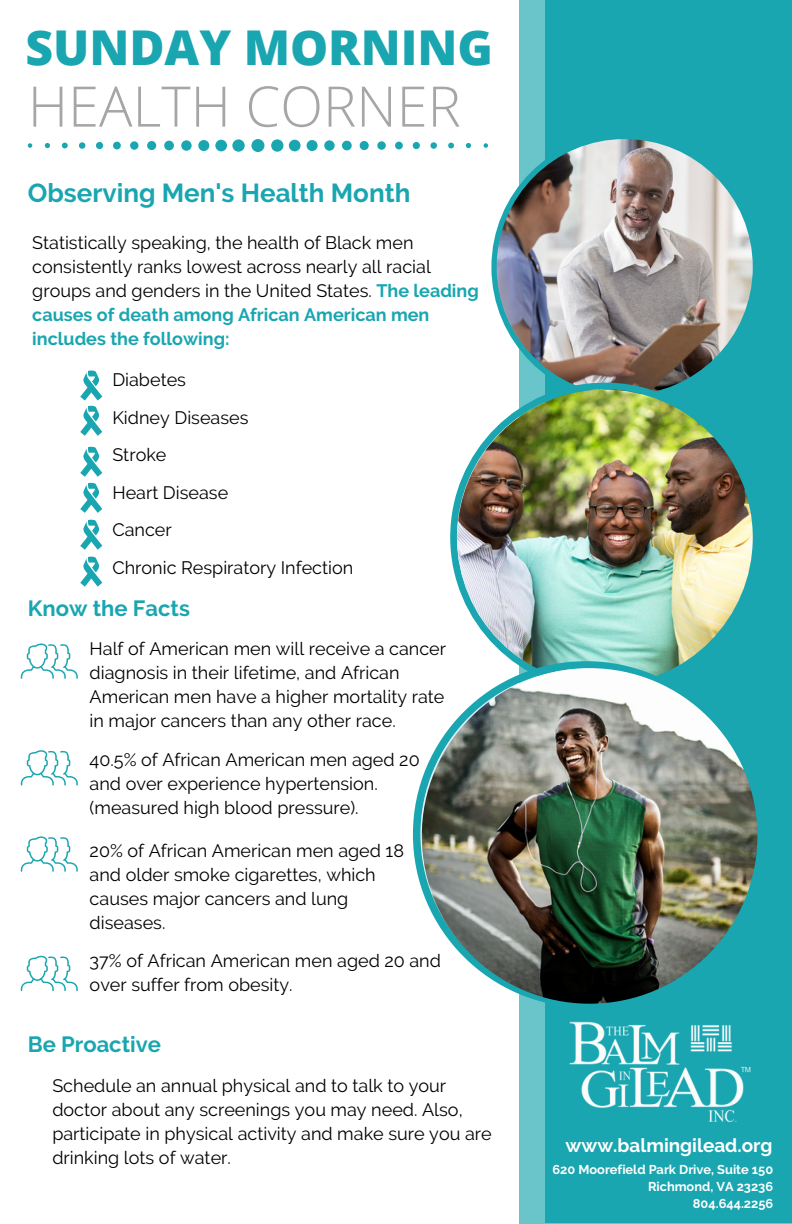
<style>
.page{position:relative;width:792px;height:1224px;background:#fff}
.page>*{position:absolute;margin:0;border:0;box-sizing:border-box;transform-origin:0 0}
.t1{font:300 56px "Open Sans";color:#a6a6a6}
.t2{font:800 48px "Open Sans";color:#19a6b0}
.t3{font:700 26px "Raleway";color:#19a6b0}
.t4{font:700 22px "Raleway";color:#19a6b0}
.t5{font:700 19px "Raleway";color:#fefefe}
.t6{font:18px/24px "Raleway";color:#000}
.t7{font:700 12.8px "Raleway";color:#fefefe}
.s1{font-weight:700;color:#19a6b0}
</style>
<div class="page">
<div style="left:519px;top:0;width:273px;height:1224px;background:#6ac5cb"></div>
<div style="left:546px;top:0;width:246px;height:1223px;background:#19a6b0"></div>
<svg style="left:491px;top:133px;width:262px;height:250px"></svg>
<img style="left:497px;top:139px;width:256px;height:256px;border-radius:50%">
<img style="left:569px;top:1021px;width:182px;height:101px">
<svg style="left:450px;top:383px;width:303px;height:278px;fill:#19a6b0"></svg>
<img style="left:457px;top:390px;width:296px;height:295px;border-radius:50%">
<svg style="left:413px;top:661px;width:345px;height:346px;fill:#19a6b0"></svg>
<img style="left:422px;top:668px;width:335px;height:336px;border-radius:50%">
<svg style="left:28px;top:139px;width:460px;height:13px"></svg>
<svg style="left:21px;top:644px;width:57px;height:35px"></svg>
<svg style="left:21px;top:750px;width:57px;height:36px"></svg>
<svg style="left:21px;top:836px;width:57px;height:36px"></svg>
<svg style="left:21px;top:956px;width:57px;height:35px"></svg>
<svg style="left:80px;top:371px;width:22px;height:65px"></svg>
<svg style="left:80px;top:447px;width:22px;height:30px"></svg>
<svg style="left:80px;top:483px;width:22px;height:30px"></svg>
<svg style="left:80px;top:520px;width:22px;height:30px"></svg>
<svg style="left:80px;top:557px;width:22px;height:30px"></svg>
<p class="t2" style="left:25px;top:13px;width:469px">SUNDAY MORNING</p>
<p class="t1" style="left:28px;top:67px;width:435px">HEALTH CORNER</p>
<p class="t3" style="left:28px;top:177px;width:384px">Observing Men's Health Month</p>
<p class="t6" style="left:32px;top:230px;width:448px">Statistically speaking, the health of Black men consistently ranks lowest across nearly all racial groups and genders in the United States. <span class="s1">The leading causes of death among African American men includes the following:</span></p>
<p class="t6" style="left:112px;top:368px;width:75px">Diabetes</p>
<p class="t6" style="left:112px;top:405px;width:138px">Kidney Diseases</p>
<p class="t6" style="left:112px;top:443px;width:56px">Stroke</p>
<p class="t6" style="left:112px;top:480px;width:117px">Heart Disease</p>
<p class="t6" style="left:112px;top:518px;width:61px">Cancer</p>
<p class="t6" style="left:112px;top:555px;width:242px">Chronic Respiratory Infection</p>
<p class="t4" style="left:28px;top:595px;width:164px">Know the Facts</p>
<p class="t6" style="left:90px;top:637px;width:358px">Half of American men will receive a cancer diagnosis in their lifetime, and African American men have a higher mortality rate in major cancers than any other race.</p>
<p class="t6" style="left:90px;top:748px;width:332px">40.5% of African American men aged 20 and over experience hypertension. (measured high blood pressure).</p>
<p class="t6" style="left:90px;top:839px;width:316px">20% of African American men aged 18 and older smoke cigarettes, which causes major cancers and lung diseases.</p>
<p class="t6" style="left:90px;top:949px;width:353px">37% of African American men aged 20 and over suffer from obesity.</p>
<p class="t4" style="left:28px;top:1032px;width:135px">Be Proactive</p>
<p class="t6" style="left:52px;top:1073px;width:441px">Schedule an annual physical and to talk to your doctor about any screenings you may need. Also, participate in physical activity and make sure you are drinking lots of water.</p>
<p class="t5" style="left:566px;top:1134px;width:208px">www.balmingilead.org</p>
<p class="t7" style="left:553px;top:1162px;width:222px">620 Moorefield Park Drive, Suite 150</p>
<p class="t7" style="left:648px;top:1179px;width:127px">Richmond, VA 23236</p>
<p class="t7" style="left:693px;top:1196px;width:82px">804.644.2256</p>
</div>
